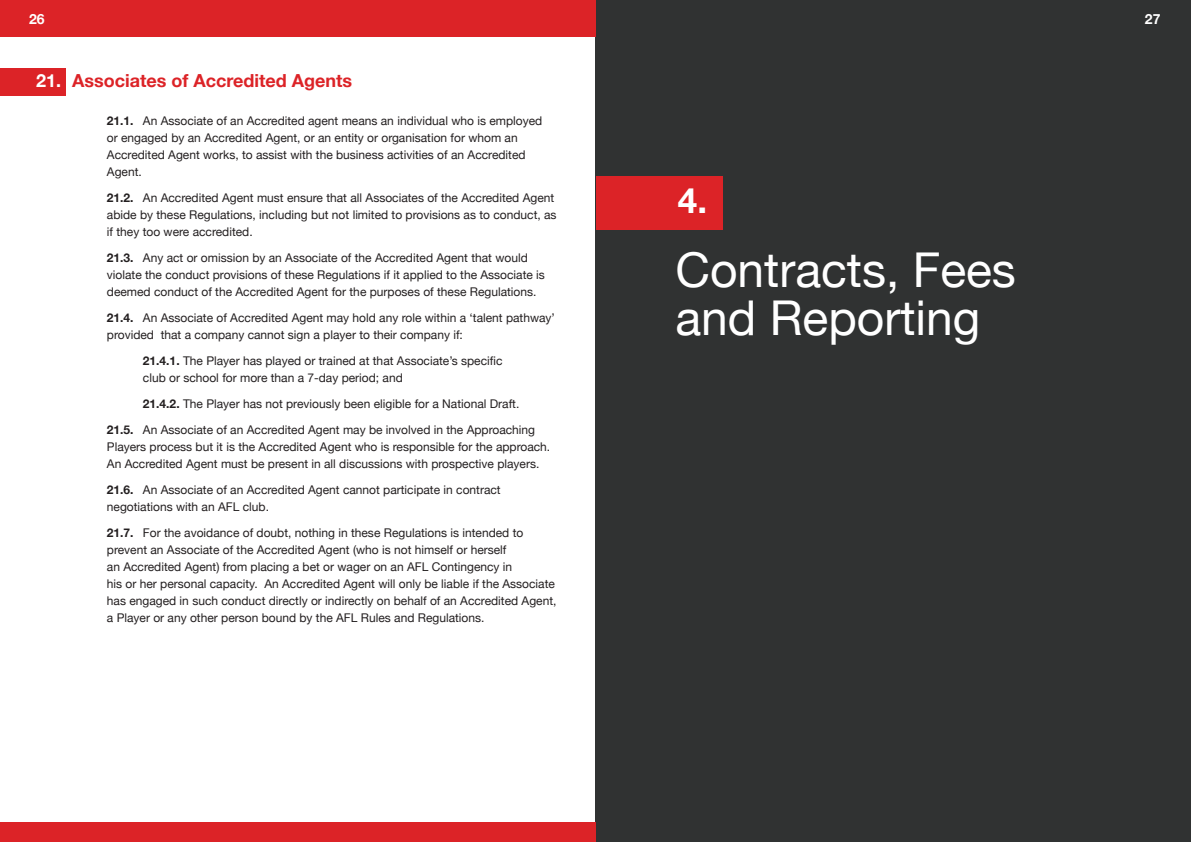
<style>
.page{position:relative;width:1191px;height:842px;background:#fff}
.page>*{position:absolute;margin:0;border:0;box-sizing:border-box;transform-origin:0 0}
.t1{font:48px/48px "Helvetica Neue";color:#fff}
.t2{font:700 34.9px "Helvetica Neue";color:#fff}
.t3{font:700 18px "Helvetica Neue";color:#dc2327}
.t4{font:700 14px "Helvetica Neue";color:#fff}
.t5{font:12px/17px "Helvetica Neue";color:#231f20}
.s1{color:#fff}
.s2{font-weight:700}
</style>
<div class="page">
<div style="left:595px;top:0;width:596px;height:842px;background:#303232"></div>
<div style="left:0;top:0;width:595px;height:36px;background:#dc2327"></div>
<div style="left:596px;top:177px;width:126px;height:53px;background:#dc2327"></div>
<div style="left:0;top:822px;width:595px;height:20px;background:#dc2327"></div>
<div style="left:0;top:69px;width:65px;height:27px;background:#dc2327"></div>
<p class="t4" style="left:29px;top:8px;width:17px">26</p>
<p class="t4" style="left:1145px;top:8px;width:17px">27</p>
<p class="t4" style="left:36px;top:8px;width:17px">26</p>
<p class="t3" style="left:36px;top:67px;width:317px"><span class="s1">21.</span> Associates of Accredited Agents</p>
<p class="t5" style="left:107px;top:113px;width:437px"><span class="s2">21.1.</span> An Associate of an Accredited agent means an individual who is employed or engaged by an Accredited Agent, or an entity or organisation for whom an Accredited Agent works, to assist with the business activities of an Accredited Agent.</p>
<p class="t5" style="left:107px;top:190px;width:451px"><span class="s2">21.2.</span> An Accredited Agent must ensure that all Associates of the Accredited Agent abide by these Regulations, including but not limited to provisions as to conduct, as if they too were accredited.</p>
<p class="t5" style="left:107px;top:250px;width:439px"><span class="s2">21.3.</span> Any act or omission by an Associate of the Accredited Agent that would violate the conduct provisions of these Regulations if it applied to the Associate is deemed conduct of the Accredited Agent for the purposes of these Regulations.</p>
<p class="t5" style="left:107px;top:310px;width:449px"><span class="s2">21.4.</span> An Associate of Accredited Agent may hold any role within a ‘talent pathway’ provided that a company cannot sign a player to their company if:</p>
<p class="t5" style="left:143px;top:353px;width:361px"><span class="s2">21.4.1.</span> The Player has played or trained at that Associate’s specific club or school for more than a 7-day period; and</p>
<p class="t5" style="left:143px;top:396px;width:378px"><span class="s2">21.4.2.</span> The Player has not previously been eligible for a National Draft.</p>
<p class="t5" style="left:107px;top:422px;width:445px"><span class="s2">21.5.</span> An Associate of an Accredited Agent may be involved in the Approaching<br>Players process but it is the Accredited Agent who is responsible for the approach.<br>An Accredited Agent must be present in all discussions with prospective players.</p>
<p class="t5" style="left:107px;top:482px;width:395px"><span class="s2">21.6.</span> An Associate of an Accredited Agent cannot participate in contract negotiations with an AFL club.</p>
<p class="t5" style="left:107px;top:525px;width:451px"><span class="s2">21.7.</span> For the avoidance of doubt, nothing in these Regulations is intended to prevent an Associate of the Accredited Agent (who is not himself or herself<br>an Accredited Agent) from placing a bet or wager on an AFL Contingency in<br>his or her personal capacity. An Accredited Agent will only be liable if the Associate has engaged in such conduct directly or indirectly on behalf of an Accredited Agent, a Player or any other person bound by the AFL Rules and Regulations.</p>
<p class="t2" style="left:678px;top:173px;width:31px">4.</p>
<p class="t1" style="left:675px;top:249px;width:342px">Contracts, Fees and Reporting</p>
</div>
